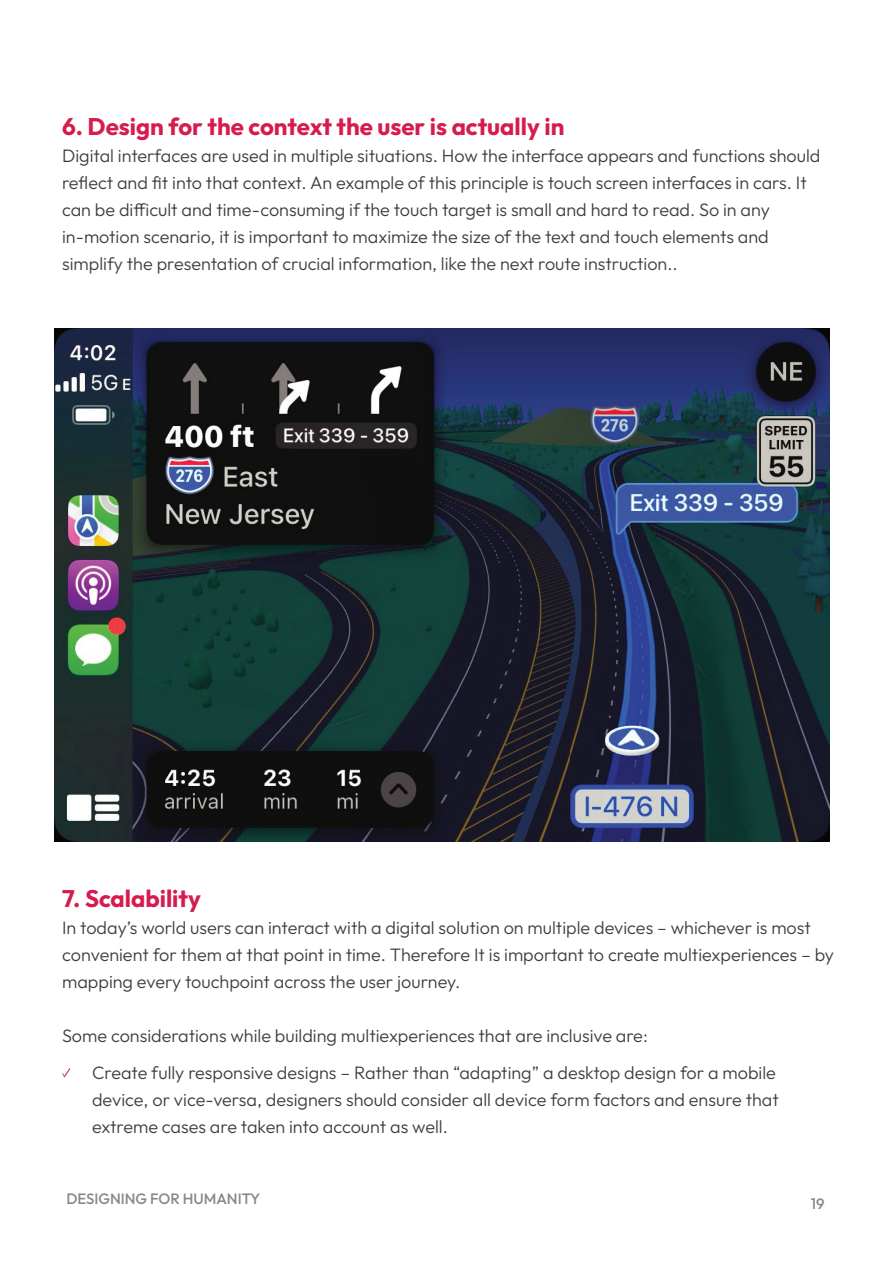
<style>
.page{position:relative;width:893px;height:1263px;background:#fff}
.page>*{position:absolute;margin:0;border:0;box-sizing:border-box;transform-origin:0 0}
.t1{font:700 24px "Outfit";color:#d61c4e}
.t2{font:300 18px/27px "Outfit";color:#3e3e3e}
.t3{font:500 15px "Outfit";color:#898888}
</style>
<div class="page">
<img style="left:54px;top:329px;width:516px;height:512px">
<img style="left:570px;top:329px;width:259px;height:512px">
<svg style="left:62px;top:1068px;width:8px;height:9px"></svg>
<h1 class="t1" style="left:62px;top:111px;width:504px">6. Design for the context the user is actually in</h1>
<p class="t2" style="left:62px;top:143px;width:759px">Digital interfaces are used in multiple situations. How the interface appears and functions should reflect and fit into that context. An example of this principle is touch screen interfaces in cars. It can be difficult and time-consuming if the touch target is small and hard to read. So in any in-motion scenario, it is important to maximize the size of the text and touch elements and simplify the presentation of crucial information, like the next route instruction..</p>
<h1 class="t1" style="left:62px;top:882px;width:140px">7. Scalability</h1>
<p class="t2" style="left:62px;top:914px;width:773px">In today’s world users can interact with a digital solution on multiple devices – whichever is most convenient for them at that point in time. Therefore It is important to create multiexperiences – by mapping every touchpoint across the user journey.</p>
<p class="t2" style="left:92px;top:1017px;width:685px;line-height:37.3px;text-indent:-30px">Some considerations while building multiexperiences that are inclusive are:<br>Create fully responsive designs – Rather than “adapting” a desktop design for a mobile</p>
<p class="t2" style="left:92px;top:1086px;width:688px">device, or vice-versa, designers should consider all device form factors and ensure that extreme cases are taken into account as well.</p>
<p class="t3" style="left:66px;top:1189px;width:195px">DESIGNING FOR HUMANITY</p>
<p class="t3" style="left:810px;top:1194px;width:15px">19</p>
</div>
